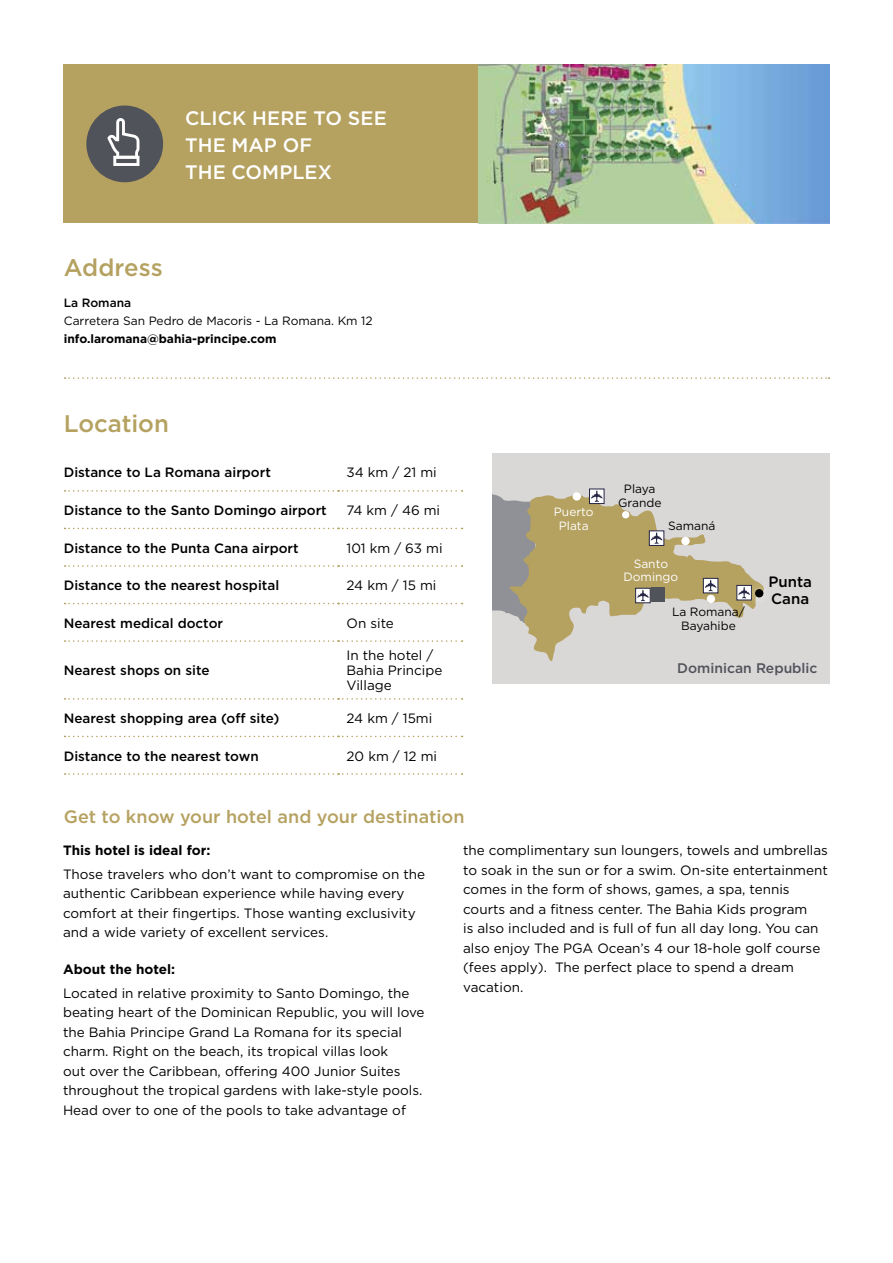
<style>
.page{position:relative;width:893px;height:1263px;background:#fff}
.page>*{position:absolute;margin:0;border:0;box-sizing:border-box;transform-origin:0 0}
.t1{font:500 24px "Gotham";color:#b5a160}
.t2{font:500 19.5px/27px "Gotham";color:#fff}
.t3{font:500 18px "Gotham";color:#b5a160}
.t4{font:500 15px/16.5px "Gotham";color:#000}
.t5{font:500 13.95px "Gotham";color:#50535a}
.t6{font:13.5px/19.5px "Gotham";color:#000}
.t7{font:500 13.5px "Gotham";color:#000}
.t8{font:700 13.5px "Gotham";color:#000}
.t9{font:12px/13.5px "Gotham";color:#000;text-align:center}
.t10{font:700 12px "Gotham";color:#000}
.t11{font:12px/13.5px "Gotham";color:#fff;text-align:center}
.t12{font:500 12px "Gotham";color:#000}
</style>
<div class="page">
<div style="left:64px;top:65px;width:765px;height:158px;background:#b5a160"></div>
<img style="left:479px;top:65px;width:350px;height:158px">
<div style="left:86px;top:105px;width:77px;height:77px;background:#50535a;border-radius:50%"></div>
<svg style="left:108px;top:118px;width:31px;height:48px"></svg>
<svg style="left:65px;top:377px;width:764px;height:2px"></svg>
<div style="left:491px;top:453px;width:338px;height:231px;background:#dad7d7"></div>
<svg style="left:65px;top:483px;width:699px;height:179px"></svg>
<svg style="left:65px;top:698px;width:398px;height:2px"></svg>
<svg style="left:65px;top:736px;width:398px;height:1px"></svg>
<svg style="left:65px;top:773px;width:398px;height:2px"></svg>
<h2 class="t2" style="left:185px;top:104px;width:203px">CLICK HERE TO SEE<br>THE MAP OF<br>THE COMPLEX</h2>
<h1 class="t1" style="left:64px;top:252px;width:100px">Address</h1>
<p class="t12" style="left:64px;top:295px;width:69px">La Romana</p>
<p class="t9" style="left:64px;top:314px;width:310px">Carretera San Pedro de Macoris - La Romana. Km 12</p>
<p class="t10" style="left:64px;top:331px;width:214px">info.laromana@bahia-principe.com</p>
<h1 class="t1" style="left:64px;top:408px;width:107px">Location</h1>
<p class="t7" style="left:64px;top:463px;width:209px">Distance to La Romana airport</p>
<p class="t6" style="left:347px;top:462px;width:92px">34 km / 21 mi</p>
<p class="t7" style="left:64px;top:501px;width:265px">Distance to the Santo Domingo airport</p>
<p class="t6" style="left:347px;top:500px;width:95px">74 km / 46 mi</p>
<p class="t7" style="left:64px;top:539px;width:236px">Distance to the Punta Cana airport</p>
<p class="t6" style="left:347px;top:538px;width:98px">101 km / 63 mi</p>
<p class="t7" style="left:64px;top:576px;width:217px">Distance to the nearest hospital</p>
<p class="t6" style="left:347px;top:575px;width:91px">24 km / 15 mi</p>
<p class="t7" style="left:64px;top:614px;width:161px">Nearest medical doctor</p>
<p class="t6" style="left:347px;top:613px;width:49px">On site</p>
<p class="t7" style="left:64px;top:662px;width:147px">Nearest shops on site</p>
<p class="t6" style="left:347px;top:648px;width:97px;line-height:15px">In the hotel /<br>Bahia Principe<br>Village</p>
<p class="t7" style="left:64px;top:709px;width:217px">Nearest shopping area (off site)</p>
<p class="t6" style="left:347px;top:708px;width:87px">24 km / 15mi</p>
<p class="t7" style="left:64px;top:747px;width:197px">Distance to the nearest town</p>
<p class="t6" style="left:347px;top:746px;width:92px">20 km / 12 mi</p>
<p class="t11" style="left:554px;top:505px;width:41px">Puerto<br>Plata</p>
<p class="t9" style="left:618px;top:482px;width:45px">Playa<br>Grande</p>
<p class="t9" style="left:668px;top:519px;width:49px">Samaná</p>
<p class="t11" style="left:623px;top:556px;width:56px">Santo<br>Domingo</p>
<p class="t9" style="left:672px;top:605px;width:74px">La Romana/<br>Bayahibe</p>
<p class="t4" style="left:768px;top:573px;width:45px">Punta<br>Cana</p>
<p class="t5" style="left:677px;top:659px;width:142px">Dominican Republic</p>
<h3 class="t3" style="left:64px;top:805px;width:402px">Get to know your hotel and your destination</h3>
<p class="t8" style="left:63px;top:841px;width:149px">This hotel is ideal for:</p>
<p class="t6" style="left:63px;top:864px;width:364px">Those travelers who don’t want to compromise on the authentic Caribbean experience while having every comfort at their fingertips. Those wanting exclusivity and a wide variety of excellent services.</p>
<p class="t8" style="left:63px;top:960px;width:114px">About the hotel:</p>
<p class="t6" style="left:63px;top:983px;width:363px">Located in relative proximity to Santo Domingo, the beating heart of the Dominican Republic, you will love the Bahia Principe Grand La Romana for its special charm. Right on the beach, its tropical villas look<br>out over the Caribbean, offering 400 Junior Suites throughout the tropical gardens with lake-style pools.<br>Head over to one of the pools to take advantage of</p>
<p class="t6" style="left:463px;top:840px;width:366px">the complimentary sun loungers, towels and umbrellas to soak in the sun or for a swim. On-site entertainment comes in the form of shows, games, a spa, tennis courts and a fitness center. The Bahia Kids program<br>is also included and is full of fun all day long. You can also enjoy The PGA Ocean’s 4 our 18-hole golf course (fees apply). The perfect place to spend a dream vacation.</p>
</div>
